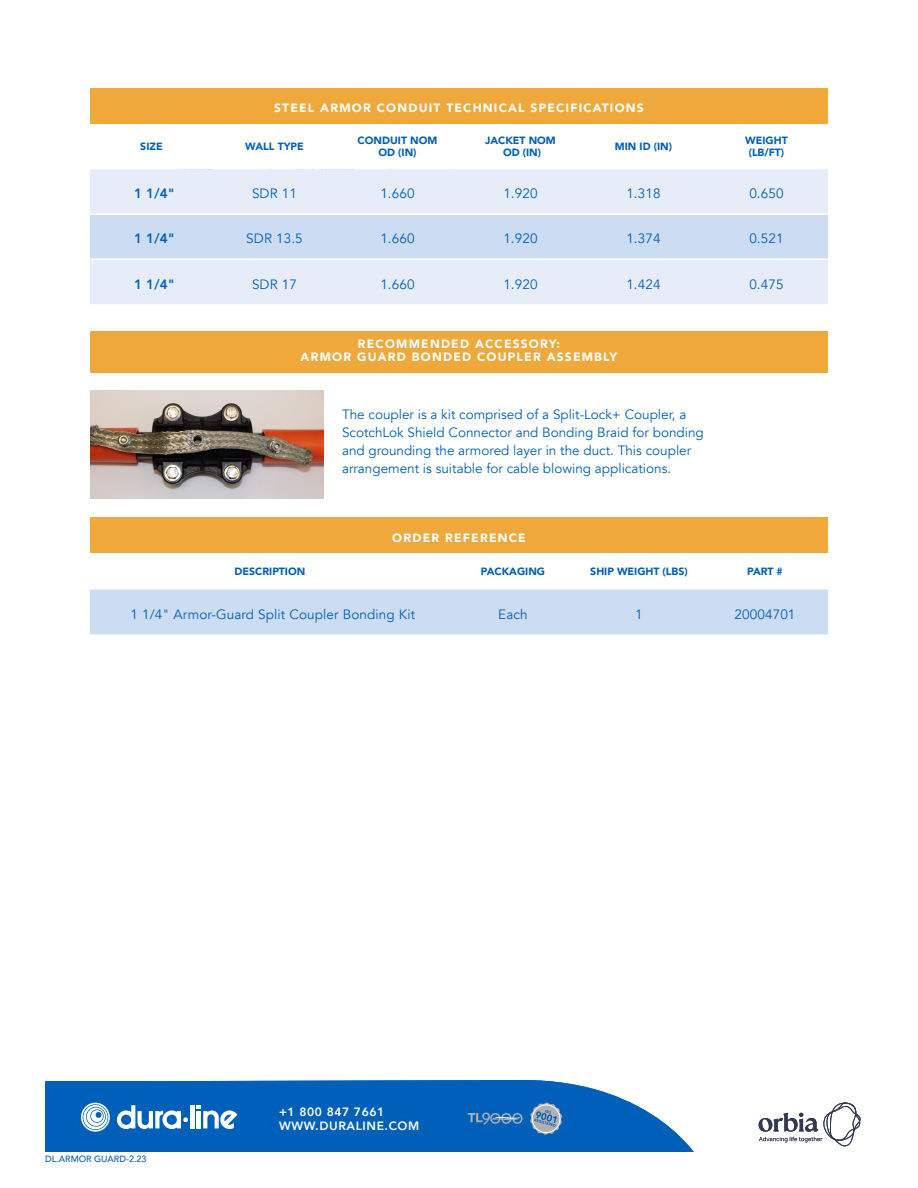
<style>
.page{position:relative;width:918px;height:1188px;background:#fff}
.page>*{position:absolute;margin:0;border:0;box-sizing:border-box;transform-origin:0 0}
.Body_Copy_Small{font:13.5px/18px "Avenir";color:#005fb9}
.Table_Body{font:13.5px "Avenir";letter-spacing:.01em;color:#005fb9}
.Table_H3_Row_Large{font:800 13.5px "Avenir";color:#005fb9}
.Table_Title_H1_Gold{font:900 12px/13.5px "Avenir";letter-spacing:.1em;color:#fff;text-align:center}
.t1{font:800 12px/14.4px "Avenir";letter-spacing:.05em;color:#fff}
.Table_Column_H2_Hori{font:900 10.5px/12px "Avenir";color:#005fb9;text-align:center}
.t2{font:500 9px "Avenir";color:#005fb9}
</style>
<div class="page">
<svg style="left:90px;top:1080px;width:603px;height:71px;background:#1b6fc0"></svg>
<svg style="left:759px;top:1103px;width:102px;height:43px"></svg>
<svg style="left:45px;top:1082px;width:111px;height:99px;fill:#005fb9"></svg>
<svg style="left:81px;top:1103px;width:29px;height:29px"></svg>
<hr style="left:190px;top:1105px;width:4px;height:23px;background:#fff">
<svg style="left:117px;top:1105px;width:71px;height:24px"></svg>
<svg style="left:197px;top:1105px;width:40px;height:24px"></svg>
<svg style="left:468px;top:1113px;width:55px;height:12px"></svg>
<svg style="left:530px;top:1102px;width:32px;height:33px"></svg>
<div style="left:90px;top:88px;width:738px;height:36px;background:#efa83c"></div>
<div style="left:90px;top:169px;width:738px;height:135px;background:#e7edf8"></div>
<svg style="left:90px;top:215px;width:738px;height:69px;background:#d5e2f4"></svg>
<hr style="left:90px;top:213px;width:123px;height:2px;background:#fff">
<hr style="left:213px;top:213px;width:123px;height:2px;background:#fff">
<hr style="left:336px;top:213px;width:123px;height:2px;background:#fff">
<hr style="left:459px;top:213px;width:123px;height:2px;background:#fff">
<hr style="left:582px;top:213px;width:123px;height:2px;background:#fff">
<hr style="left:705px;top:213px;width:123px;height:2px;background:#fff">
<hr style="left:90px;top:258px;width:123px;height:2px;background:#fff">
<hr style="left:213px;top:258px;width:123px;height:2px;background:#fff">
<hr style="left:336px;top:258px;width:123px;height:2px;background:#fff">
<hr style="left:459px;top:258px;width:123px;height:2px;background:#fff">
<hr style="left:582px;top:258px;width:123px;height:2px;background:#fff">
<hr style="left:705px;top:258px;width:123px;height:2px;background:#fff">
<img style="left:90px;top:391px;width:234px;height:108px">
<div style="left:90px;top:518px;width:738px;height:36px;background:#efa83c"></div>
<div style="left:90px;top:589px;width:738px;height:45px;background:#ccdcf2"></div>
<div style="left:90px;top:331px;width:738px;height:41px;background:#efa83c"></div>
<p class="Table_Title_H1_Gold" style="left:274px;top:101px;width:371px">STEEL ARMOR CONDUIT TECHNICAL SPECIFICATIONS</p>
<p class="Table_Column_H2_Hori" style="left:140px;top:141px;width:24px">SIZE</p>
<p class="Table_Column_H2_Hori" style="left:245px;top:141px;width:60px">WALL TYPE</p>
<p class="Table_Column_H2_Hori" style="left:358px;top:135px;width:81px">CONDUIT NOM<br>OD (IN)</p>
<p class="Table_Column_H2_Hori" style="left:485px;top:135px;width:72px">JACKET NOM<br>OD (IN)</p>
<p class="Table_Column_H2_Hori" style="left:615px;top:141px;width:59px">MIN ID (IN)</p>
<p class="Table_Column_H2_Hori" style="left:745px;top:135px;width:44px">WEIGHT (LB/FT)</p>
<p class="Table_H3_Row_Large" style="left:134px;top:183px;width:42px">1 1/4"</p>
<p class="Table_Body" style="left:252px;top:185px;width:46px">SDR 11</p>
<p class="Table_Body" style="left:380px;top:185px;width:36px">1.660</p>
<p class="Table_Body" style="left:503px;top:185px;width:36px">1.920</p>
<p class="Table_Body" style="left:626px;top:185px;width:36px">1.318</p>
<p class="Table_Body" style="left:749px;top:185px;width:36px">0.650</p>
<p class="Table_H3_Row_Large" style="left:134px;top:228px;width:42px">1 1/4"</p>
<p class="Table_Body" style="left:246px;top:231px;width:58px">SDR 13.5</p>
<p class="Table_Body" style="left:380px;top:231px;width:36px">1.660</p>
<p class="Table_Body" style="left:503px;top:231px;width:36px">1.920</p>
<p class="Table_Body" style="left:626px;top:231px;width:36px">1.374</p>
<p class="Table_Body" style="left:749px;top:231px;width:36px">0.521</p>
<p class="Table_H3_Row_Large" style="left:134px;top:274px;width:42px">1 1/4"</p>
<p class="Table_Body" style="left:252px;top:276px;width:46px">SDR 17</p>
<p class="Table_Body" style="left:380px;top:276px;width:36px">1.660</p>
<p class="Table_Body" style="left:503px;top:276px;width:36px">1.920</p>
<p class="Table_Body" style="left:626px;top:276px;width:36px">1.424</p>
<p class="Table_Body" style="left:749px;top:276px;width:36px">0.475</p>
<p class="Table_Title_H1_Gold" style="left:301px;top:337px;width:318px">RECOMMENDED ACCESSORY:<br>ARMOR GUARD BONDED COUPLER ASSEMBLY</p>
<p class="Body_Copy_Small" style="left:342px;top:405px;width:363px">The coupler is a kit comprised of a Split-Lock+ Coupler, a ScotchLok Shield Connector and Bonding Braid for bonding and grounding the armored layer in the duct. This coupler arrangement is suitable for cable blowing applications.</p>
<p class="Table_Title_H1_Gold" style="left:392px;top:530px;width:135px">ORDER REFERENCE</p>
<p class="Table_Column_H2_Hori" style="left:235px;top:565px;width:72px">DESCRIPTION</p>
<p class="Table_Column_H2_Hori" style="left:481px;top:565px;width:66px">PACKAGING</p>
<p class="Table_Column_H2_Hori" style="left:590px;top:565px;width:99px">SHIP WEIGHT (LBS)</p>
<p class="Table_Column_H2_Hori" style="left:747px;top:565px;width:37px">PART #</p>
<p class="Table_Body" style="left:131px;top:606px;width:286px">1 1/4" Armor-Guard Split Coupler Bonding Kit</p>
<p class="Table_Body" style="left:498px;top:606px;width:31px">Each</p>
<p class="Table_Body" style="left:635px;top:606px;width:9px">1</p>
<p class="Table_Body" style="left:735px;top:606px;width:62px">20004701</p>
<p class="t2" style="left:45px;top:1151px;width:103px">DL.ARMOR GUARD-2.23</p>
<p class="t1" style="left:279px;top:1105px;width:142px">+1 800 847 7661<br>WWW.DURALINE.COM</p>
</div>
